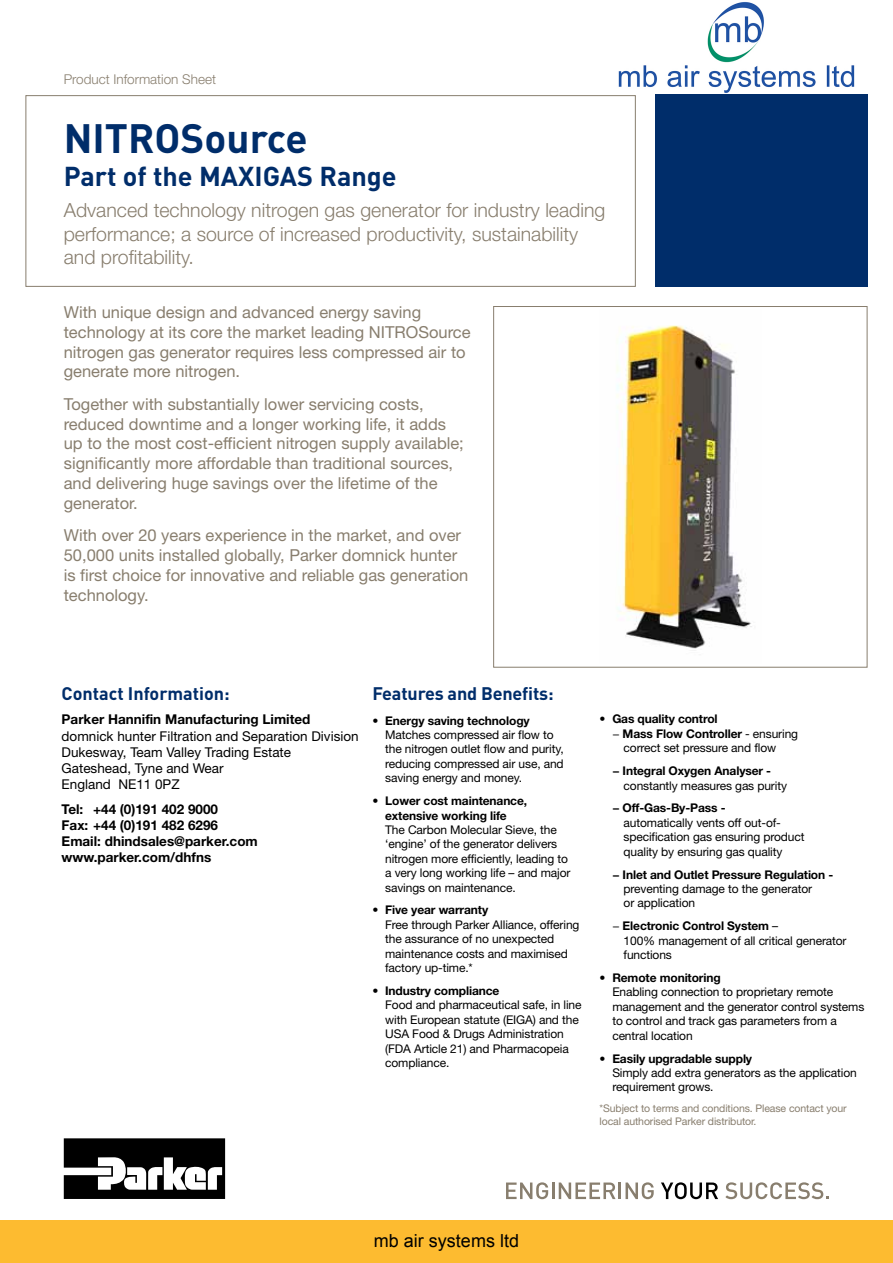
<style>
.page{position:relative;width:893px;height:1263px;background:#fff}
.page>*{position:absolute;margin:0;border:0;box-sizing:border-box;transform-origin:0 0}
.t1{font:700 40.5px "DIN";color:#002d6a}
.t2{font:700 27px "DIN";color:#002d6a}
.t3{font:300 19.5px/23.4px "Helvetica Neue LT Std";color:#887e6e}
.t4{font:700 18px "DIN";letter-spacing:-.01em;color:#002d6a}
.t5{font:18px "Arial";color:#000}
.t6{font:16.5px/19.8px "Helvetica Neue LT Std";color:#887e6e}
.t7{font:700 13.5px/16.2px "Helvetica Neue LT Std";color:#000}
.t8{font:13.5px/16.2px "Helvetica Neue LT Std";color:#000}
.t9{font:300 13.5px "Helvetica Neue LT Std";color:#887e6e}
.t10{font:12px/14.4px "Helvetica Neue LT Std";letter-spacing:-.01em;color:#000}
.t11{font:700 12px/14.4px "Helvetica Neue LT Std";letter-spacing:-.01em;color:#000}
.t12{font:10.5px/12.6px "Helvetica Neue LT Std";letter-spacing:-.01em;color:#887e6e}
.s1{font-weight:400}
.s2{font-weight:700}
</style>
<div class="page">
<div style="left:655px;top:74px;width:212px;height:213px;background:#002d6a"></div>
<div style="left:26px;top:95px;width:610px;height:192px;border:1px solid #887e6e"></div>
<img style="left:617px;top:325px;width:135px;height:326px">
<div style="left:493px;top:306px;width:374px;height:362px;border:1px solid #887e6e"></div>
<svg style="left:64px;top:1138px;width:161px;height:61px"></svg>
<svg style="left:506px;top:1182px;width:148px;height:17px"></svg>
<svg style="left:661px;top:1182px;width:57px;height:17px"></svg>
<svg style="left:725px;top:1182px;width:104px;height:17px"></svg>
<div style="left:0;top:1220px;width:893px;height:43px;background:#fdbb30"></div>
<img style="left:618px;top:2px;width:249px;height:92px">
<p class="t9" style="left:64px;top:71px;width:154px">Product Information Sheet</p>
<h1 class="t1" style="left:64px;top:112px;width:246px">NITROSource</h1>
<h2 class="t2" style="left:64px;top:158px;width:334px">Part of the MAXIGAS Range</h2>
<h3 class="t3" style="left:64px;top:198px;width:543px">Advanced technology nitrogen gas generator for industry leading performance; a source of increased productivity, sustainability and profitability.</h3>
<h3 class="t6" style="left:64px;top:302px;width:408px">With unique design and advanced energy saving technology at its core the market leading NITROSource nitrogen gas generator requires less compressed air to generate more nitrogen.</h3>
<p class="t6" style="left:64px;top:394px;width:402px">Together with substantially lower servicing costs, reduced downtime and a longer working life, it adds up to the most cost-efficient nitrogen supply available; significantly more affordable than traditional sources, and delivering huge savings over the lifetime of the generator.</p>
<h3 class="t6" style="left:64px;top:525px;width:406px">With over 20 years experience in the market, and over 50,000 units installed globally, Parker domnick hunter is first choice for innovative and reliable gas generation technology.</h3>
<h3 class="t4" style="left:62px;top:681px;width:170px">Contact Information:</h3>
<p class="t7" style="left:62px;top:711px;width:250px">Parker Hannifin Manufacturing Limited</p>
<p class="t8" style="left:62px;top:727px;width:299px">domnick hunter Filtration and Separation Division<br>Dukesway, Team Valley Trading Estate<br>Gateshead, Tyne and Wear<br>England NE11 0PZ</p>
<p class="t7" style="left:62px;top:801px;width:198px">Tel: +44 (0)191 402 9000<br>Fax: +44 (0)191 482 6296<br>Email: dhindsales@parker.com www.parker.com/dhfns</p>
<h3 class="t4" style="left:372px;top:681px;width:183px">Features and Benefits:</h3>
<p class="t11" style="left:372px;top:713px;width:159px">• Energy saving technology</p>
<p class="t10" style="left:385px;top:727px;width:180px">Matches compressed air flow to the nitrogen outlet flow and purity, reducing compressed air use, and saving energy and money.</p>
<p class="t11" style="left:385px;top:793px;width:144px;text-indent:-13px">• Lower cost maintenance, extensive working life</p>
<p class="t10" style="left:385px;top:822px;width:187px">The Carbon Molecular Sieve, the ‘engine’ of the generator delivers nitrogen more efficiently, leading to a very long working life – and major savings on maintenance.</p>
<p class="t11" style="left:372px;top:903px;width:117px">• Five year warranty</p>
<p class="t10" style="left:385px;top:917px;width:196px">Free through Parker Alliance, offering the assurance of no unexpected maintenance costs and maximised factory up-time.*</p>
<p class="t11" style="left:372px;top:983px;width:128px">• Industry compliance</p>
<p class="t10" style="left:385px;top:998px;width:198px">Food and pharmaceutical safe, in line with European statute (EIGA) and the<br>USA Food &amp; Drugs Administration (FDA Article 21) and Pharmacopeia compliance.</p>
<p class="t11" style="left:600px;top:712px;width:120px">• Gas quality control</p>
<p class="t11" style="left:612px;top:726px;width:187px"><span class="s1">−</span> Mass Flow Controller <span class="s1">- ensuring</span></p>
<p class="t10" style="left:624px;top:740px;width:154px">correct set pressure and flow</p>
<p class="t11" style="left:612px;top:763px;width:160px">− Integral Oxygen Analyser -</p>
<p class="t10" style="left:624px;top:778px;width:165px">constantly measures gas purity</p>
<p class="t11" style="left:612px;top:801px;width:115px">− Off-Gas-By-Pass -</p>
<p class="t10" style="left:624px;top:815px;width:182px">automatically vents off out-of&shy;specification gas ensuring product quality by ensuring gas quality</p>
<p class="t11" style="left:612px;top:867px;width:222px">− Inlet and Outlet Pressure Regulation -</p>
<p class="t10" style="left:624px;top:881px;width:190px">preventing damage to the generator or application</p>
<p class="t10" style="left:624px;top:919px;width:225px;text-indent:-11px">− <span class="s2">Electronic Control System</span> –<br>100% management of all critical generator functions</p>
<p class="t11" style="left:600px;top:970px;width:123px">• Remote monitoring</p>
<p class="t10" style="left:612px;top:985px;width:254px">Enabling connection to proprietary remote management and the generator control systems to control and track gas parameters from a central location</p>
<p class="t11" style="left:600px;top:1051px;width:154px">• Easily upgradable supply</p>
<p class="t10" style="left:612px;top:1065px;width:246px">Simply add extra generators as the application requirement grows.</p>
<p class="t12" style="left:600px;top:1102px;width:249px">*Subject to terms and conditions. Please contact your local authorised Parker distributor.</p>
<h3 class="t5" style="left:374px;top:1228px;width:147px">mb air systems ltd</h3>
</div>
